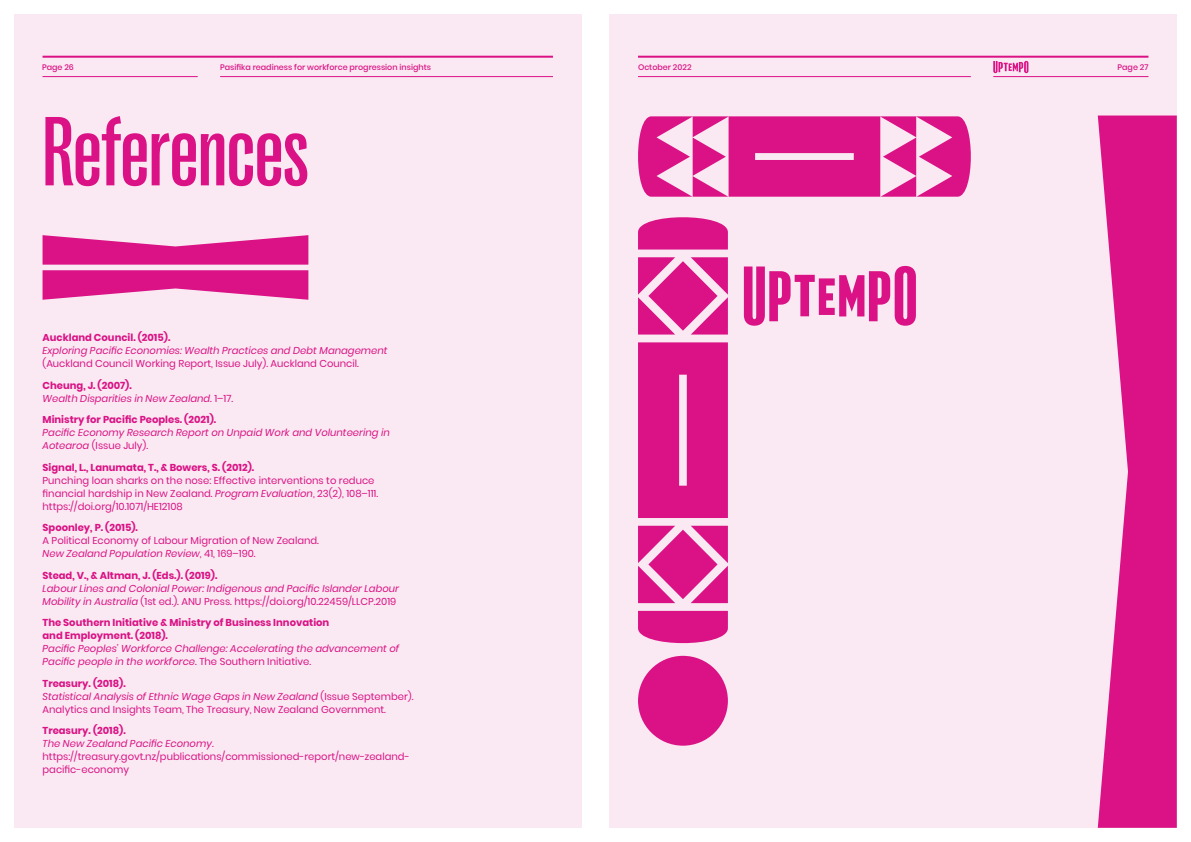
<style>
.page{position:relative;width:1191px;height:842px;background:#fff}
.page>*{position:absolute;margin:0;border:0;box-sizing:border-box;transform-origin:0 0}
.t1{font:500 100px "PP Right Grotesk Tight";color:#da1285}
.t2{font:10px/13px "Poppins";color:#da1285}
.t3{font:italic 10px/13px "Poppins";color:#da1285}
.t4{font:700 10px/13px "Poppins";color:#da1285}
.t5{font:500 8px "Poppins";color:#da1285}
.s1{font-weight:700;font-style:normal}
.s2{font-style:normal}
.s3{font-style:italic}
.s4{font-weight:700}
</style>
<div class="page">
<div style="left:14px;top:14px;width:567px;height:814px;background:#fae9f2"></div>
<hr style="left:43px;top:56px;width:510px;height:2px;background:#da1285">
<hr style="left:220px;top:76px;width:333px;height:1px;background:#da1285">
<hr style="left:43px;top:76px;width:155px;height:1px;background:#da1285">
<div style="left:609px;top:14px;width:567px;height:814px;background:#fae9f2"></div>
<hr style="left:638px;top:56px;width:510px;height:2px;background:#da1285">
<hr style="left:638px;top:76px;width:332px;height:1px;background:#da1285">
<hr style="left:993px;top:76px;width:155px;height:1px;background:#da1285">
<svg style="left:993px;top:61px;width:35px;height:12px"></svg>
<svg style="left:43px;top:235px;width:265px;height:65px"></svg>
<svg style="left:1097px;top:116px;width:79px;height:712px;fill:#da1285"></svg>
<svg style="left:638px;top:116px;width:333px;height:81px"></svg>
<div style="left:638px;top:656px;width:90px;height:90px;background:#da1285;border-radius:50%"></div>
<div style="left:638px;top:342px;width:90px;height:176px;background:#da1285"></div>
<svg style="left:638px;top:611px;width:90px;height:33px;background:#dd2b92"></svg>
<svg style="left:638px;top:526px;width:90px;height:77px"></svg>
<svg style="left:638px;top:257px;width:90px;height:78px"></svg>
<svg style="left:638px;top:217px;width:90px;height:33px;background:#dd2a91"></svg>
<svg style="left:744px;top:266px;width:172px;height:60px"></svg>
<p class="t5" style="left:42px;top:62px;width:33px">Page 26</p>
<p class="t5" style="left:220px;top:62px;width:212px">Pasifika readiness for workforce progression insights</p>
<p class="t5" style="left:638px;top:62px;width:55px">October 2022</p>
<p class="t5" style="left:1117px;top:62px;width:32px">Page 27</p>
<h1 class="t1" style="left:43px;top:101px;width:268px">References</h1>
<p class="t4" style="left:43px;top:331px;width:129px">Auckland Council. (2015).</p>
<p class="t3" style="left:43px;top:344px;width:347px">Exploring Pacific Economies: Wealth Practices and Debt Management</p>
<p class="t2" style="left:43px;top:357px;width:318px">(Auckland Council Working Report, Issue July). Auckland Council.</p>
<p class="t3" style="left:43px;top:379px;width:192px"><span class="s1">Cheung, J. (2007).<br></span>Wealth Disparities in New Zealand. <span class="s2">1–17.</span></p>
<p class="t4" style="left:43px;top:413px;width:175px">Ministry for Pacific Peoples. (2021).</p>
<p class="t3" style="left:43px;top:426px;width:349px">Pacific Economy Research Report on Unpaid Work and Volunteering in<br>Aotearoa <span class="s2">(Issue July).</span></p>
<p class="t4" style="left:43px;top:461px;width:213px">Signal, L., Lanumata, T., &amp; Bowers, S. (2012).</p>
<p class="t2" style="left:43px;top:474px;width:337px">Punching loan sharks on the nose: Effective interventions to reduce financial hardship in New Zealand. <span class="s3">Program Evaluation</span>, 23(2), 108–111. https://doi.org/10.1071/HE12108</p>
<p class="t4" style="left:43px;top:521px;width:97px">Spoonley, P. (2015).</p>
<p class="t2" style="left:43px;top:534px;width:278px">A Political Economy of Labour Migration of New Zealand.<br><span class="s3">New Zealand Population Review</span>, 41, 169–190.</p>
<p class="t4" style="left:43px;top:569px;width:176px">Stead, V., &amp; Altman, J. (Eds.). (2019).</p>
<p class="t3" style="left:43px;top:582px;width:358px">Labour Lines and Colonial Power: Indigenous and Pacific Islander Labour<br>Mobility in Australia <span class="s2">(1st ed.). ANU Press. https://doi.org/10.22459/LLCP.2019</span></p>
<p class="t4" style="left:43px;top:616px;width:288px">The Southern Initiative &amp; Ministry of Business Innovation and Employment. (2018).</p>
<p class="t3" style="left:43px;top:642px;width:358px">Pacific Peoples’ Workforce Challenge: Accelerating the advancement of<br>Pacific people in the workforce. <span class="s2">The Southern Initiative.</span></p>
<p class="t2" style="left:43px;top:677px;width:372px"><span class="s4">Treasury. (2018).<br></span><span class="s3">Statistical Analysis of Ethnic Wage Gaps in New Zealand</span> (Issue September).<br>Analytics and Insights Team, The Treasury, New Zealand Government.</p>
<p class="t4" style="left:43px;top:724px;width:85px">Treasury. (2018).</p>
<p class="t3" style="left:43px;top:737px;width:173px">The New Zealand Pacific Economy.</p>
<p class="t2" style="left:43px;top:750px;width:369px">https://treasury.govt.nz/publications/commissioned-report/new-zealand&shy;pacific-economy</p>
</div>
